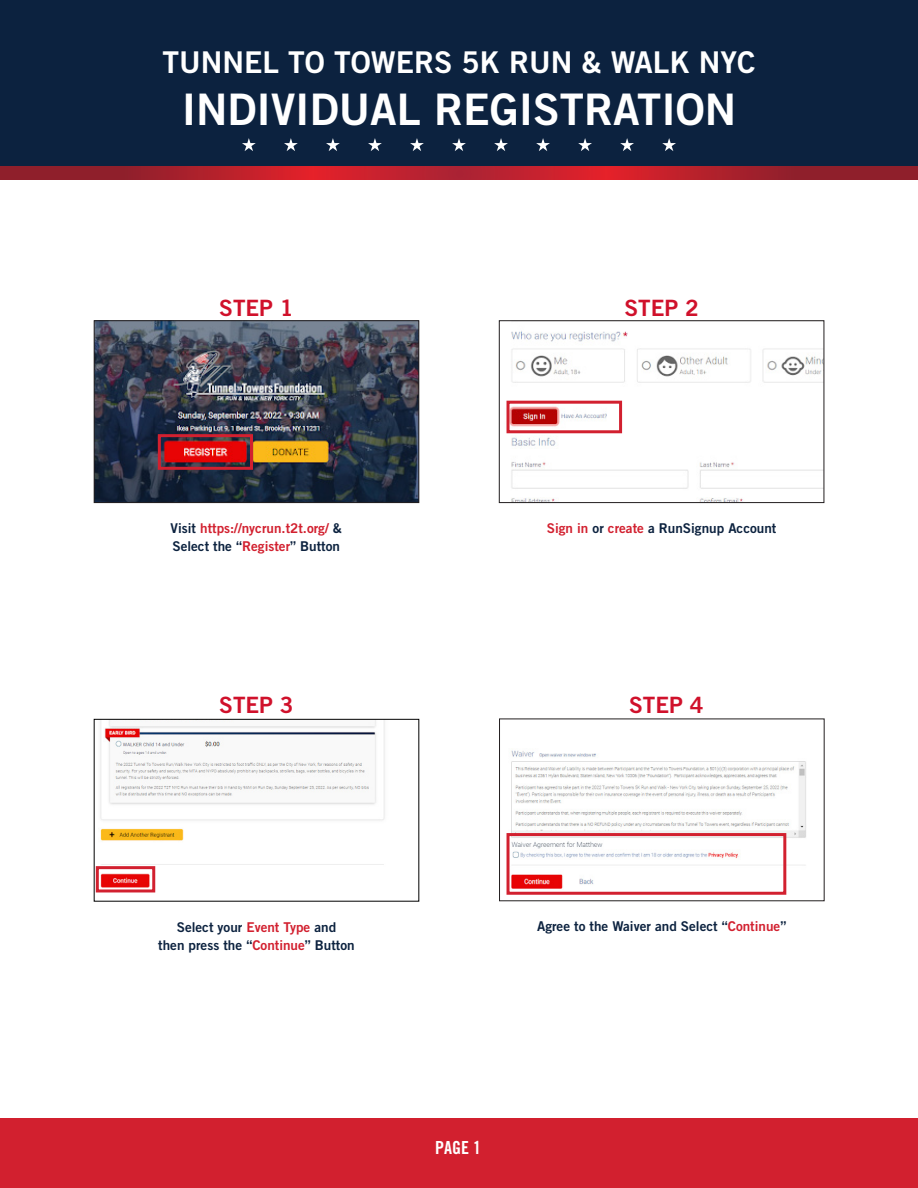
<style>
.page{position:relative;width:918px;height:1188px;background:#fff}
.page>*{position:absolute;margin:0;border:0;box-sizing:border-box;transform-origin:0 0}
.t1{font:43.5px "Trade Gothic LT Std Bd 2";color:#fff}
.t2{font:30px "Trade Gothic LT Std Bd 2";color:#fff}
.Page_Section_Header{font:22.5px "Trade Gothic LT Std Bd 2";color:#d0112b}
.t3{font:18px "Trade Gothic LT Std Bd Cn 20";color:#fff}
.Body_Text{font:13.5px "Trade Gothic LT Std Bd 2";color:#0c223f}
.Body_Text-2{font:13.5px "Trade Gothic LT Std Bd 2";color:#d2202f}
.s1{color:#0c223f}
.s2{color:#d2202f}
</style>
<div class="page">
<div style="left:0;top:0;width:918px;height:168px;background:#0c223f"></div>
<div style="left:0;top:1119px;width:918px;height:69px;background:#d2202f"></div>
<img style="left:506px;top:750px;width:300px;height:142px">
<img style="left:100px;top:721px;width:285px;height:168px">
<div style="left:94px;top:719px;width:325px;height:182px;border:1px solid #000"></div>
<img style="left:96px;top:323px;width:321px;height:178px">
<div style="left:94px;top:321px;width:325px;height:182px;border:1px solid #231f20"></div>
<img style="left:506px;top:331px;width:316px;height:170px">
<div style="left:499px;top:321px;width:325px;height:182px;border:1px solid #231f20"></div>
<svg style="left:0;top:166px;width:918px;height:14px;background:#b1202c"></svg>
<svg style="left:242px;top:138px;width:14px;height:13px"></svg>
<svg style="left:284px;top:138px;width:14px;height:13px"></svg>
<svg style="left:326px;top:138px;width:14px;height:13px"></svg>
<svg style="left:368px;top:138px;width:14px;height:13px"></svg>
<svg style="left:410px;top:138px;width:14px;height:13px"></svg>
<svg style="left:452px;top:138px;width:14px;height:13px"></svg>
<svg style="left:494px;top:138px;width:14px;height:13px"></svg>
<svg style="left:536px;top:138px;width:14px;height:13px"></svg>
<svg style="left:578px;top:138px;width:14px;height:13px"></svg>
<svg style="left:620px;top:138px;width:14px;height:13px"></svg>
<svg style="left:662px;top:138px;width:14px;height:13px"></svg>
<div style="left:507px;top:401px;width:115px;height:32px;border:3px solid #d2202f"></div>
<div style="left:158px;top:434px;width:95px;height:36px;border:3px solid #d2202f"></div>
<div style="left:96px;top:866px;width:59px;height:26px;border:3px solid #d2202f"></div>
<div style="left:507px;top:833px;width:279px;height:62px;border:3px solid #d2202f"></div>
<div style="left:605px;top:840px;width:35px;height:8px;background:#fff"></div>
<p class="t2" style="left:162px;top:43px;width:595px">TUNNEL TO TOWERS 5K RUN &amp; WALK NYC</p>
<p class="t1" style="left:182px;top:82px;width:556px">INDIVIDUAL REGISTRATION</p>
<p class="Page_Section_Header" style="left:219px;top:294px;width:76px">STEP 1</p>
<p class="Page_Section_Header" style="left:624px;top:294px;width:76px">STEP 2</p>
<p class="Body_Text-2" style="left:171px;top:519px;width:173px"><span class="s1">Visit</span> https://nycrun.t2t.org/ <span class="s1">&amp;</span></p>
<p class="Body_Text" style="left:172px;top:537px;width:169px">Select the “<span class="s2">Register</span>” Button</p>
<p class="Body_Text" style="left:547px;top:520px;width:231px"><span class="s2">Sign in</span> or <span class="s2">create</span> a RunSignup Account</p>
<p class="Page_Section_Header" style="left:219px;top:691px;width:76px">STEP 3</p>
<p class="Page_Section_Header" style="left:629px;top:691px;width:76px">STEP 4</p>
<p class="Body_Text" style="left:177px;top:918px;width:161px">Select your <span class="s2">Event Type</span> and</p>
<p class="Body_Text" style="left:158px;top:936px;width:198px">then press the “<span class="s2">Continue</span>” Button</p>
<p class="Body_Text" style="left:537px;top:918px;width:251px">Agree to the Waiver and Select “<span class="s2">Continue</span>”</p>
<p class="t3" style="left:435px;top:1137px;width:47px">PAGE 1</p>
</div>
